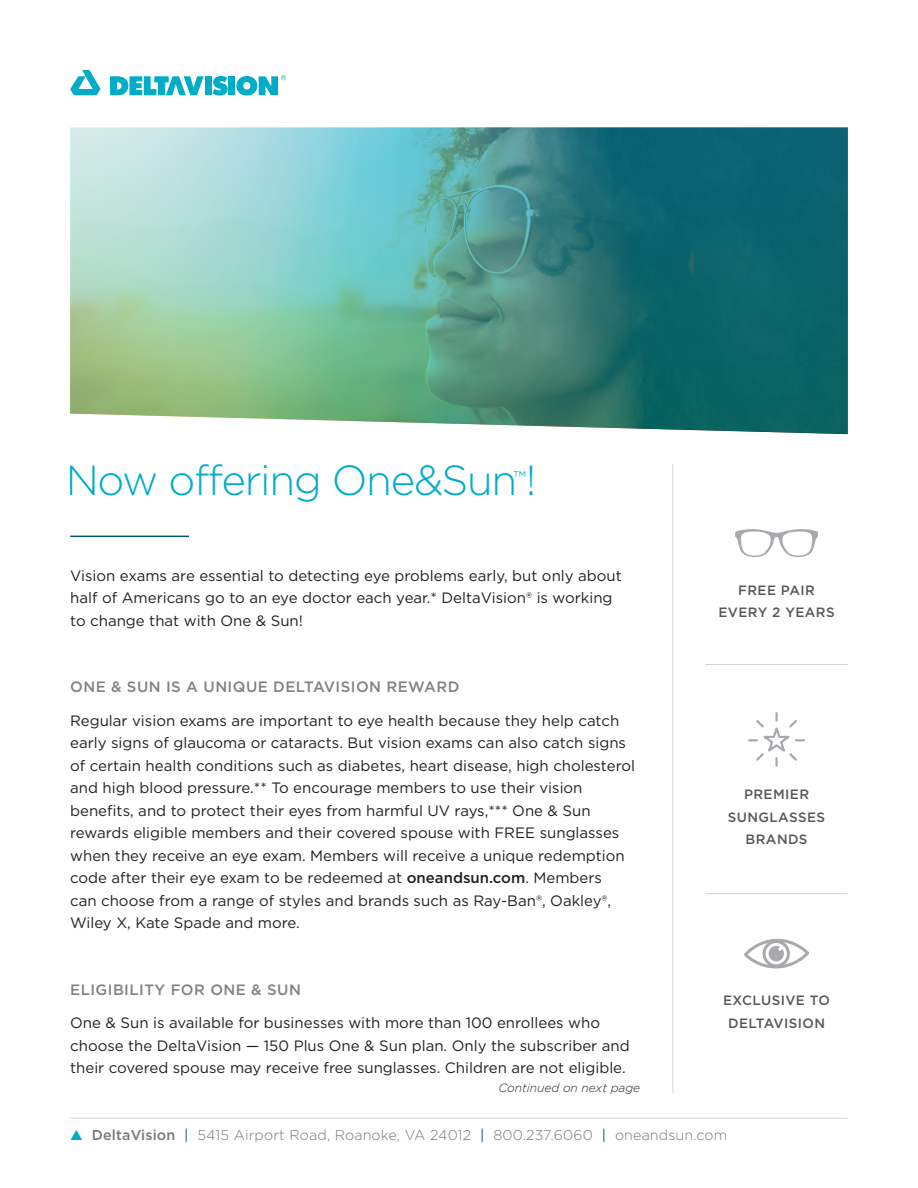
<style>
.page{position:relative;width:918px;height:1188px;background:#fff}
.page>*{position:absolute;margin:0;border:0;box-sizing:border-box;transform-origin:0 0}
.Cover_page_header{font:300 42px "Gotham";letter-spacing:-.03em;color:#00acc8}
.Cover_page_header-2{font:300 18.3px "Gotham";color:#00acc8}
.Body_copy{font:15px/22.5px "Gotham";color:#231f20}
.Subheads{font:500 15px "Gotham";letter-spacing:.03em;color:#808285}
.t1{font:300 14.25px "Gotham";letter-spacing:.01em;color:#76787b}
.Callout{font:500 13.5px/22.5px "Gotham";letter-spacing:.03em;color:#57585a;text-align:center}
.Body_copy-2{font:italic 300 12px "Gotham";color:#231f20}
.s1{font-weight:500}
.s2{color:#00acc8}
.s3{font-weight:400;color:#005870}
</style>
<div class="page">
<hr style="left:70px;top:1118px;width:778px;height:1px;background:#d1d2d4">
<hr style="left:70px;top:536px;width:119px;height:1px;background:#005870">
<hr style="left:672px;top:464px;width:1px;height:629px;background:#d1d2d4">
<svg style="left:70px;top:127px;width:778px;height:307px;background:#5c9f95"></svg>
<hr style="left:705px;top:664px;width:143px;height:1px;background:#d1d2d4">
<hr style="left:705px;top:893px;width:143px;height:1px;background:#d1d2d4">
<svg style="left:735px;top:529px;width:83px;height:28px"></svg>
<svg style="left:748px;top:712px;width:57px;height:54px"></svg>
<svg style="left:744px;top:938px;width:65px;height:31px"></svg>
<svg style="left:70px;top:70px;width:31px;height:25px"></svg>
<svg style="left:110px;top:76px;width:94px;height:20px"></svg>
<div style="left:205px;top:76px;width:7px;height:19px;background:#00acc8"></div>
<svg style="left:212px;top:76px;width:16px;height:20px"></svg>
<div style="left:229px;top:76px;width:6px;height:19px;background:#00acc8"></div>
<svg style="left:236px;top:75px;width:50px;height:21px"></svg>
<p class="Cover_page_header" style="left:66px;top:457px;width:472px">Now offering One&amp;Sun !</p>
<p class="Cover_page_header-2" style="left:514px;top:468px;width:14px">™</p>
<p class="Body_copy" style="left:70px;top:564px;width:553px">Vision exams are essential to detecting eye problems early, but only about half of Americans go to an eye doctor each year.* DeltaVision® is working to change that with One &amp; Sun!</p>
<p class="Subheads" style="left:70px;top:677px;width:391px">ONE &amp; SUN IS A UNIQUE DELTAVISION REWARD</p>
<p class="Body_copy" style="left:70px;top:709px;width:566px">Regular vision exams are important to eye health because they help catch early signs of glaucoma or cataracts. But vision exams can also catch signs of certain health conditions such as diabetes, heart disease, high cholesterol and high blood pressure.** To encourage members to use their vision benefits, and to protect their eyes from harmful UV rays,*** One &amp; Sun rewards eligible members and their covered spouse with FREE sunglasses when they receive an eye exam. Members will receive a unique redemption code after their eye exam to be redeemed at <span class="s1">oneandsun.com</span>. Members<br>can choose from a range of styles and brands such as Ray-Ban®, Oakley®, Wiley X, Kate Spade and more.</p>
<p class="Subheads" style="left:70px;top:980px;width:232px">ELIGIBILITY FOR ONE &amp; SUN</p>
<p class="Body_copy" style="left:70px;top:1011px;width:561px">One &amp; Sun is available for businesses with more than 100 enrollees who choose the DeltaVision — 150 Plus One &amp; Sun plan. Only the subscriber and their covered spouse may receive free sunglasses. Children are not eligible.</p>
<p class="Body_copy-2" style="left:499px;top:1080px;width:143px">Continued on next page</p>
<p class="Callout" style="left:718px;top:578px;width:118px">FREE PAIR<br>EVERY 2 YEARS</p>
<p class="Callout" style="left:728px;top:783px;width:99px">PREMIER<br>SUNGLASSES<br>BRANDS</p>
<p class="Callout" style="left:723px;top:989px;width:108px">EXCLUSIVE TO<br>DELTAVISION</p>
<p class="t1" style="left:70px;top:1127px;width:659px"><span class="s2">▲</span> <span class="s1">DeltaVision</span> <span class="s3">|</span> 5415 Airport Road, Roanoke, VA 24012 <span class="s3">|</span> 800.237.6060 <span class="s3">|</span> oneandsun.com</p>
</div>
